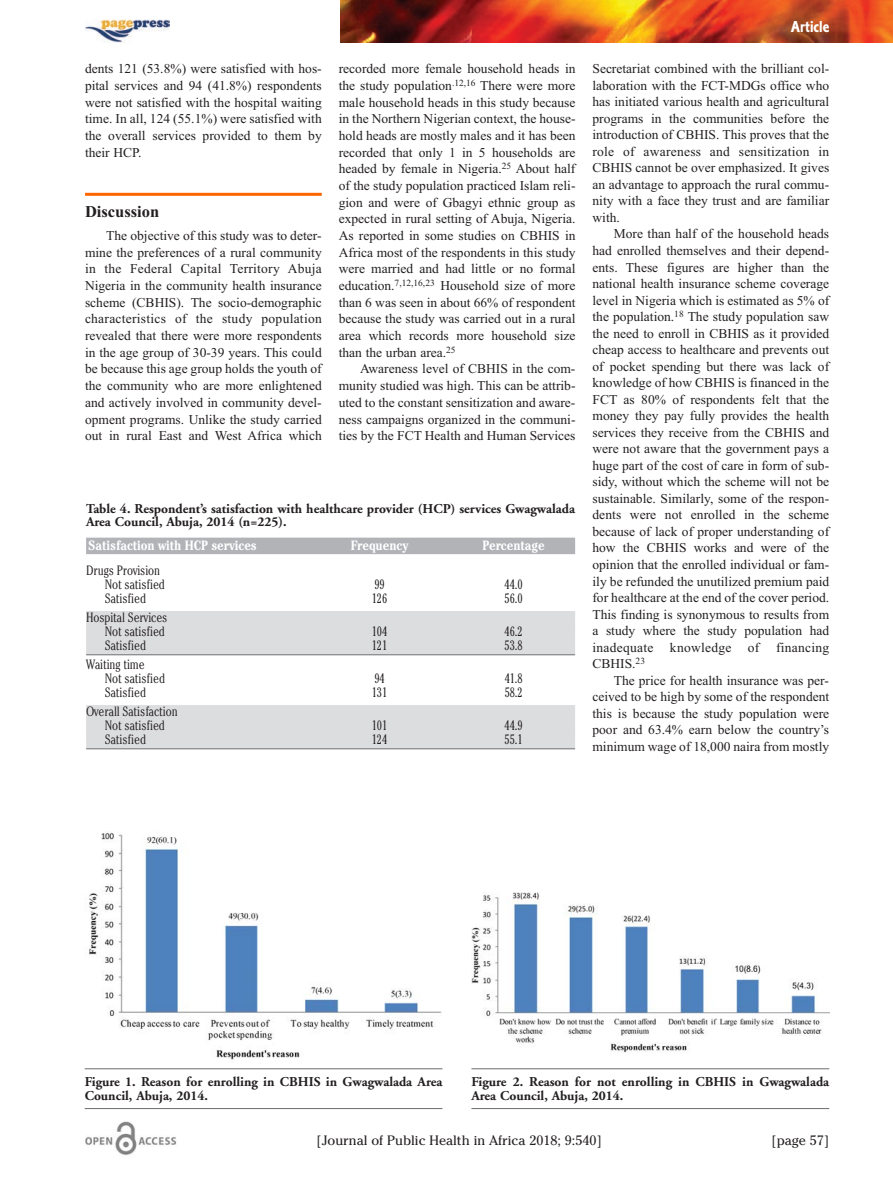
<style>
.page{position:relative;width:893px;height:1191px;background:#fff}
.page>*{position:absolute;margin:0;border:0;box-sizing:border-box;transform-origin:0 0}
.t1{font:700 16.5px "Times New Roman";color:#231f20}
.t2{font:16.5px "Corinthian Bold Condensed Plain";color:#fff}
.t3{font:13.5px/16.5px "Times New Roman";color:#231f20;text-align:justify}
.t4{font:700 13.5px/13.5px "Adobe Garamond";color:#231f20}
.t5{font:300 condensed 13.5px/14.2px "Cheltenham";letter-spacing:-.01em;color:#231f20}
.t6{font:13.5px "Cheltenham";color:#231f20}
.t7{font:700 condensed 13.5px "Cheltenham";letter-spacing:-.01em;color:#fff}
</style>
<div class="page">
<hr style="left:85px;top:193px;width:237px;height:3px;background:#f60">
<img style="left:85px;top:19px;width:85px;height:24px">
<img style="left:341px;top:0;width:552px;height:42px">
<img style="left:85px;top:1121px;width:91px;height:34px">
<div style="left:86px;top:537px;width:489px;height:17px;background:#b2b3b7"></div>
<div style="left:86px;top:611px;width:489px;height:15px;background:#dcdddf"></div>
<div style="left:86px;top:625px;width:489px;height:15px;background:#dcdddf"></div>
<div style="left:86px;top:639px;width:489px;height:15px;background:#dcdddf"></div>
<hr style="left:86px;top:654px;width:489px;height:1px;background:#6c6d70">
<div style="left:86px;top:705px;width:489px;height:15px;background:#dcdddf"></div>
<div style="left:86px;top:719px;width:489px;height:15px;background:#dcdddf"></div>
<div style="left:86px;top:733px;width:489px;height:15px;background:#dcdddf"></div>
<hr style="left:86px;top:748px;width:489px;height:1px;background:#6c6d70">
<hr style="left:85px;top:1068px;width:357px;height:1px;background:#6c6d70">
<hr style="left:85px;top:1108px;width:357px;height:1px;background:#6c6d70">
<img style="left:89px;top:832px;width:353px;height:228px">
<hr style="left:471px;top:1068px;width:358px;height:1px;background:#6c6d70">
<hr style="left:471px;top:1108px;width:358px;height:1px;background:#6c6d70">
<img style="left:471px;top:892px;width:358px;height:161px">
<p class="t3" style="left:85px;top:60px;width:238px">dents 121 (53.8%) were satisfied with hos&shy;pital services and 94 (41.8%) respondents were not satisfied with the hospital waiting time. In all, 124 (55.1%) were satisfied with the overall services provided to them by their HCP.</p>
<p class="t1" style="left:85px;top:202px;width:76px">Discussion</p>
<p class="t3" style="left:85px;top:227px;width:238px;text-indent:21px">The objective of this study was to deter&shy;mine the preferences of a rural community in the Federal Capital Territory Abuja Nigeria in the community health insurance scheme (CBHIS). The socio-demographic characteristics of the study population revealed that there were more respondents in the age group of 30-39 years. This could be because this age group holds the youth of the community who are more enlightened and actively involved in community devel&shy;opment programs. Unlike the study carried out in rural East and West Africa which</p>
<p class="t3" style="left:339px;top:60px;width:238px">recorded more female household heads in the study population<sup>.12,16</sup> There were more male household heads in this study because in the Northern Nigerian context, the house&shy;hold heads are mostly males and it has been recorded that only 1 in 5 households are headed by female in Nigeria.<sup>25</sup> About half of the study population practiced Islam reli&shy;gion and were of Gbagyi ethnic group as expected in rural setting of Abuja, Nigeria.<br>As reported in some studies on CBHIS in Africa most of the respondents in this study were married and had little or no formal education.<sup>7,12,16,23</sup> Household size of more than 6 was seen in about 66% of respondent because the study was carried out in a rural area which records more household size than the urban area.<sup>25</sup></p>
<p class="t3" style="left:339px;top:360px;width:238px;text-indent:21px">Awareness level of CBHIS in the com&shy;munity studied was high. This can be attrib&shy;uted to the constant sensitization and aware&shy;ness campaigns organized in the communi&shy;ties by the FCT Health and Human Services</p>
<p class="t4" style="left:86px;top:503px;width:490px">Table 4. Respondent’s satisfaction with healthcare provider (HCP) services Gwagwalada<br>Area Council, Abuja, 2014 (n=225).</p>
<p class="t7" style="left:88px;top:540px;width:170px">Satisfaction with HCP services</p>
<p class="t7" style="left:351px;top:540px;width:59px">Frequency</p>
<p class="t7" style="left:482px;top:540px;width:64px">Percentage</p>
<p class="t5" style="left:105px;top:564px;width:62px;text-indent:-19px">Drugs Provision<br>Not satisfied</p>
<p class="t5" style="left:374px;top:578px;width:12px">99</p>
<p class="t5" style="left:505px;top:578px;width:20px">44.0</p>
<p class="t5" style="left:105px;top:593px;width:43px">Satisfied</p>
<p class="t5" style="left:372px;top:593px;width:17px">126</p>
<p class="t5" style="left:505px;top:593px;width:20px">56.0</p>
<p class="t5" style="left:86px;top:611px;width:83px;text-align:right">Hospital Services<br>Not satisfied</p>
<p class="t5" style="left:372px;top:625px;width:17px">104</p>
<p class="t5" style="left:505px;top:625px;width:20px">46.2</p>
<p class="t5" style="left:105px;top:640px;width:43px">Satisfied</p>
<p class="t5" style="left:372px;top:640px;width:17px">121</p>
<p class="t5" style="left:505px;top:640px;width:20px">53.8</p>
<p class="t5" style="left:105px;top:658px;width:62px;text-indent:-19px">Waiting time<br>Not satisfied</p>
<p class="t5" style="left:374px;top:672px;width:12px">94</p>
<p class="t5" style="left:505px;top:672px;width:20px">41.8</p>
<p class="t5" style="left:105px;top:687px;width:43px">Satisfied</p>
<p class="t5" style="left:372px;top:687px;width:17px">131</p>
<p class="t5" style="left:505px;top:687px;width:20px">58.2</p>
<p class="t5" style="left:86px;top:705px;width:93px;text-align:center">Overall Satisfaction<br>Not satisfied</p>
<p class="t5" style="left:372px;top:719px;width:17px">101</p>
<p class="t5" style="left:505px;top:719px;width:20px">44.9</p>
<p class="t5" style="left:105px;top:734px;width:43px">Satisfied</p>
<p class="t5" style="left:372px;top:734px;width:17px">124</p>
<p class="t5" style="left:505px;top:734px;width:20px">55.1</p>
<p class="t2" style="left:791px;top:21px;width:40px">Article</p>
<p class="t3" style="left:592px;top:60px;width:238px">Secretariat combined with the brilliant col&shy;laboration with the FCT-MDGs office who has initiated various health and agricultural programs in the communities before the introduction of CBHIS. This proves that the role of awareness and sensitization in CBHIS cannot be over emphasized. It gives an advantage to approach the rural commu&shy;nity with a face they trust and are familiar with.</p>
<p class="t3" style="left:592px;top:225px;width:238px;text-indent:21px">More than half of the household heads had enrolled themselves and their depend&shy;ents. These figures are higher than the national health insurance scheme coverage level in Nigeria which is estimated as 5% of the population.<sup>18</sup> The study population saw the need to enroll in CBHIS as it provided cheap access to healthcare and prevents out of pocket spending but there was lack of knowledge of how CBHIS is financed in the FCT as 80% of respondents felt that the money they pay fully provides the health services they receive from the CBHIS and were not aware that the government pays a huge part of the cost of care in form of sub&shy;sidy, without which the scheme will not be sustainable. Similarly, some of the respon&shy;dents were not enrolled in the scheme because of lack of proper understanding of how the CBHIS works and were of the opinion that the enrolled individual or fam&shy;ily be refunded the unutilized premium paid for healthcare at the end of the cover period.<br>This finding is synonymous to results from a study where the study population had inadequate knowledge of financing CBHIS.<sup>23</sup></p>
<p class="t3" style="left:592px;top:671px;width:238px;text-indent:21px">The price for health insurance was per&shy;ceived to be high by some of the respondent this is because the study population were poor and 63.4% earn below the country’s minimum wage of 18,000 naira from mostly</p>
<p class="t4" style="left:85px;top:1076px;width:359px">Figure 1. Reason for enrolling in CBHIS in Gwagwalada Area<br>Council, Abuja, 2014.</p>
<p class="t4" style="left:471px;top:1076px;width:359px">Figure 2. Reason for not enrolling in CBHIS in Gwagwalada<br>Area Council, Abuja, 2014.</p>
<p class="t6" style="left:317px;top:1132px;width:287px">[Journal of Public Health in Africa 2018; 9:540]</p>
<p class="t6" style="left:771px;top:1132px;width:59px">[page 57]</p>
</div>
